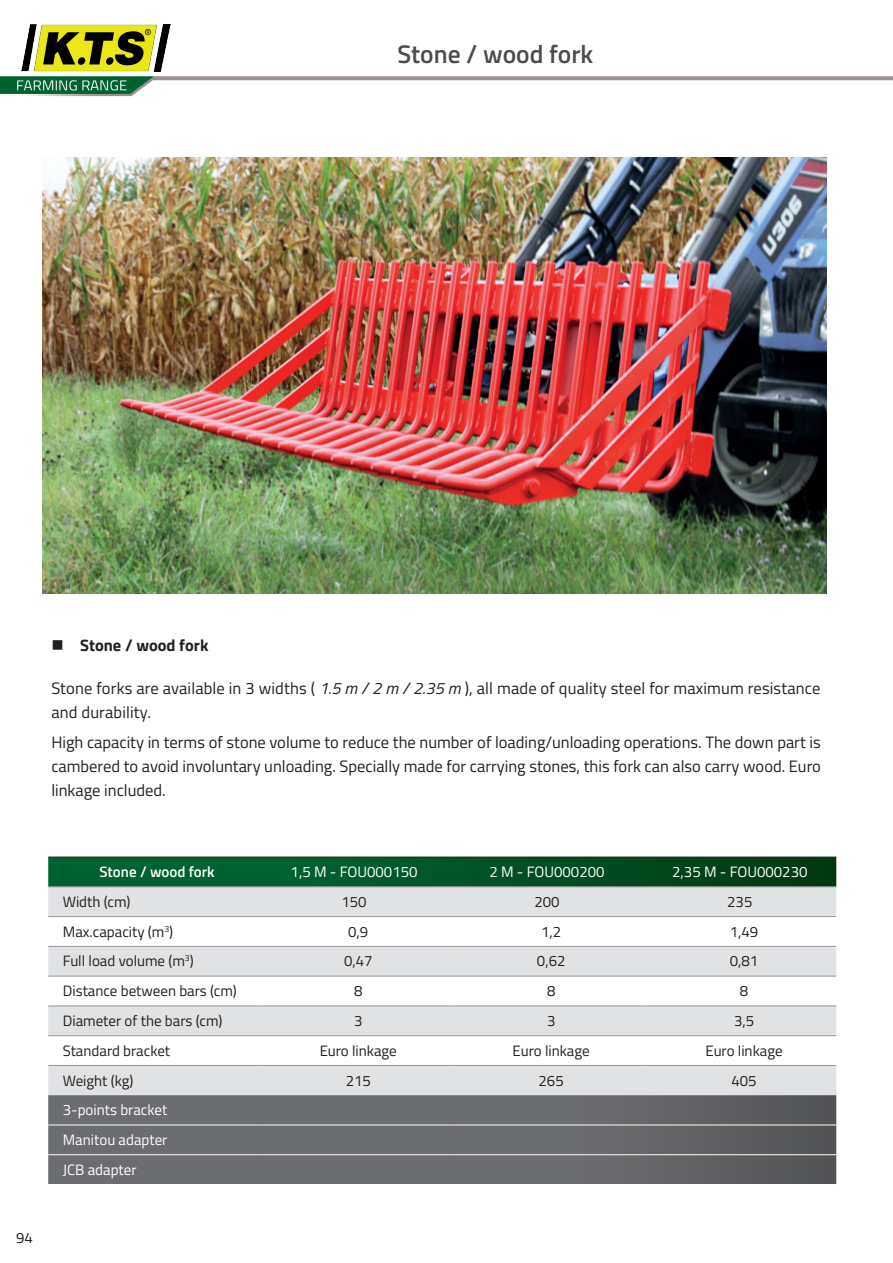
<style>
.page{position:relative;width:893px;height:1263px;background:#fff}
.page>*{position:absolute;margin:0;border:0;box-sizing:border-box;transform-origin:0 0}
.t1{font:600 25.5px "Titillium Web";color:#4b4c4d}
.t2{font:16.5px/24px "Titillium Web";letter-spacing:.01em;color:#231f20}
.t3{font:700 16.5px "Titillium Web";color:#231f20}
.t4{font:15px "Titillium Web";color:#231f20}
.t5{font:15px/29.7px "Titillium Web";color:#fff;text-align:justify}
.t6{font:600 15px "Titillium Web";color:#fff}
.s1{font-style:italic}
</style>
<div class="page">
<img style="left:0;top:24px;width:893px;height:1161px">
<img style="left:43px;top:157px;width:784px;height:436px">
<img style="left:22px;top:25px;width:149px;height:46px">
<svg style="left:48px;top:858px;width:788px;height:28px;background:#005326"></svg>
<div style="left:48px;top:887px;width:788px;height:208px;background:#e1e2e4"></div>
<svg style="left:48px;top:917px;width:788px;height:148px"></svg>
<svg style="left:48px;top:1095px;width:788px;height:89px;background:#696a6d"></svg>
<hr style="left:48px;top:857px;width:210px;height:1px;background:#231f20">
<hr style="left:258px;top:857px;width:192px;height:1px;background:#231f20">
<hr style="left:450px;top:857px;width:193px;height:1px;background:#231f20">
<hr style="left:643px;top:857px;width:193px;height:1px;background:#231f20">
<hr style="left:48px;top:886px;width:210px;height:1px;background:#939598">
<hr style="left:258px;top:886px;width:192px;height:1px;background:#939598">
<hr style="left:450px;top:886px;width:193px;height:1px;background:#939598">
<hr style="left:643px;top:886px;width:193px;height:1px;background:#939598">
<hr style="left:48px;top:916px;width:210px;height:1px;background:#939598">
<hr style="left:258px;top:916px;width:192px;height:1px;background:#939598">
<hr style="left:450px;top:916px;width:193px;height:1px;background:#939598">
<hr style="left:643px;top:916px;width:193px;height:1px;background:#939598">
<hr style="left:48px;top:946px;width:210px;height:1px;background:#939598">
<hr style="left:258px;top:946px;width:192px;height:1px;background:#939598">
<hr style="left:450px;top:946px;width:193px;height:1px;background:#939598">
<hr style="left:643px;top:946px;width:193px;height:1px;background:#939598">
<hr style="left:48px;top:976px;width:210px;height:1px;background:#939598">
<hr style="left:258px;top:976px;width:192px;height:1px;background:#939598">
<hr style="left:450px;top:976px;width:193px;height:1px;background:#939598">
<hr style="left:643px;top:976px;width:193px;height:1px;background:#939598">
<hr style="left:48px;top:1006px;width:210px;height:1px;background:#939598">
<hr style="left:258px;top:1006px;width:192px;height:1px;background:#939598">
<hr style="left:450px;top:1006px;width:193px;height:1px;background:#939598">
<hr style="left:643px;top:1006px;width:193px;height:1px;background:#939598">
<hr style="left:48px;top:1125px;width:210px;height:1px;background:#fff">
<hr style="left:258px;top:1125px;width:192px;height:1px;background:#fff">
<hr style="left:450px;top:1125px;width:193px;height:1px;background:#fff">
<hr style="left:643px;top:1125px;width:193px;height:1px;background:#fff">
<hr style="left:48px;top:1154px;width:210px;height:1px;background:#fff">
<hr style="left:258px;top:1154px;width:192px;height:1px;background:#fff">
<hr style="left:450px;top:1154px;width:193px;height:1px;background:#fff">
<hr style="left:643px;top:1154px;width:193px;height:1px;background:#fff">
<hr style="left:48px;top:1184px;width:210px;height:1px;background:#fff">
<hr style="left:258px;top:1184px;width:192px;height:1px;background:#fff">
<hr style="left:450px;top:1184px;width:193px;height:1px;background:#fff">
<hr style="left:643px;top:1184px;width:193px;height:1px;background:#fff">
<hr style="left:48px;top:1035px;width:210px;height:1px;background:#939598">
<hr style="left:258px;top:1035px;width:192px;height:1px;background:#939598">
<hr style="left:450px;top:1035px;width:193px;height:1px;background:#939598">
<hr style="left:643px;top:1035px;width:193px;height:1px;background:#939598">
<hr style="left:48px;top:1065px;width:210px;height:1px;background:#939598">
<hr style="left:258px;top:1065px;width:192px;height:1px;background:#939598">
<hr style="left:450px;top:1065px;width:193px;height:1px;background:#939598">
<hr style="left:643px;top:1065px;width:193px;height:1px;background:#939598">
<h1 class="t1" style="left:397px;top:35px;width:197px">Stone / wood fork</h1>
<p class="t3" style="left:51px;top:632px;width:159px">■ Stone / wood fork</p>
<p class="t2" style="left:51px;top:676px;width:771px">Stone forks are available in 3 widths ( <span class="s1">1.5 m / 2 m / 2.35 m</span> ), all made of quality steel for maximum resistance and durability.</p>
<p class="t2" style="left:51px;top:730px;width:771px;text-align:justify">High capacity in terms of stone volume to reduce the number of loading/unloading operations. The down part is cambered to avoid involuntary unloading. Specially made for carrying stones, this fork can also carry wood. Euro linkage included.</p>
<p class="t4" style="left:16px;top:1227px;width:18px">94</p>
<p class="t6" style="left:100px;top:860px;width:117px">Stone / wood fork</p>
<p class="t5" style="left:291px;top:856px;width:128px">1,5 M - FOU000150</p>
<p class="t5" style="left:489px;top:856px;width:117px">2 M - FOU000200</p>
<p class="t5" style="left:672px;top:856px;width:137px">2,35 M - FOU000230</p>
<p class="t4" style="left:63px;top:891px;width:69px">Width (cm)</p>
<p class="t4" style="left:341px;top:891px;width:27px">150</p>
<p class="t4" style="left:534px;top:891px;width:27px">200</p>
<p class="t4" style="left:727px;top:891px;width:27px">235</p>
<p class="t4" style="left:63px;top:920px;width:112px">Max.capacity (m<sup>3</sup>)</p>
<p class="t4" style="left:348px;top:920px;width:22px">0,9</p>
<p class="t4" style="left:541px;top:920px;width:22px">1,2</p>
<p class="t4" style="left:730px;top:920px;width:30px">1,49</p>
<p class="t4" style="left:63px;top:950px;width:133px">Full load volume (m<sup>3</sup>)</p>
<p class="t4" style="left:344px;top:950px;width:30px">0,47</p>
<p class="t4" style="left:537px;top:950px;width:30px">0,62</p>
<p class="t4" style="left:730px;top:950px;width:30px">0,81</p>
<p class="t4" style="left:63px;top:980px;width:176px">Distance between bars (cm)</p>
<p class="t4" style="left:354px;top:980px;width:10px">8</p>
<p class="t4" style="left:547px;top:980px;width:10px">8</p>
<p class="t4" style="left:740px;top:980px;width:10px">8</p>
<p class="t4" style="left:63px;top:1010px;width:161px">Diameter of the bars (cm)</p>
<p class="t4" style="left:354px;top:1010px;width:10px">3</p>
<p class="t4" style="left:547px;top:1010px;width:10px">3</p>
<p class="t4" style="left:734px;top:1010px;width:22px">3,5</p>
<p class="t4" style="left:63px;top:1039px;width:109px">Standard bracket</p>
<p class="t4" style="left:320px;top:1039px;width:79px">Euro linkage</p>
<p class="t4" style="left:513px;top:1039px;width:79px">Euro linkage</p>
<p class="t4" style="left:705px;top:1039px;width:79px">Euro linkage</p>
<p class="t4" style="left:63px;top:1069px;width:72px">Weight (kg)</p>
<p class="t4" style="left:346px;top:1069px;width:27px">215</p>
<p class="t4" style="left:539px;top:1069px;width:27px">265</p>
<p class="t4" style="left:731px;top:1069px;width:27px">405</p>
<p class="t5" style="left:63px;top:1094px;width:106px">3-points bracket Manitou adapter JCB adapter</p>
</div>
